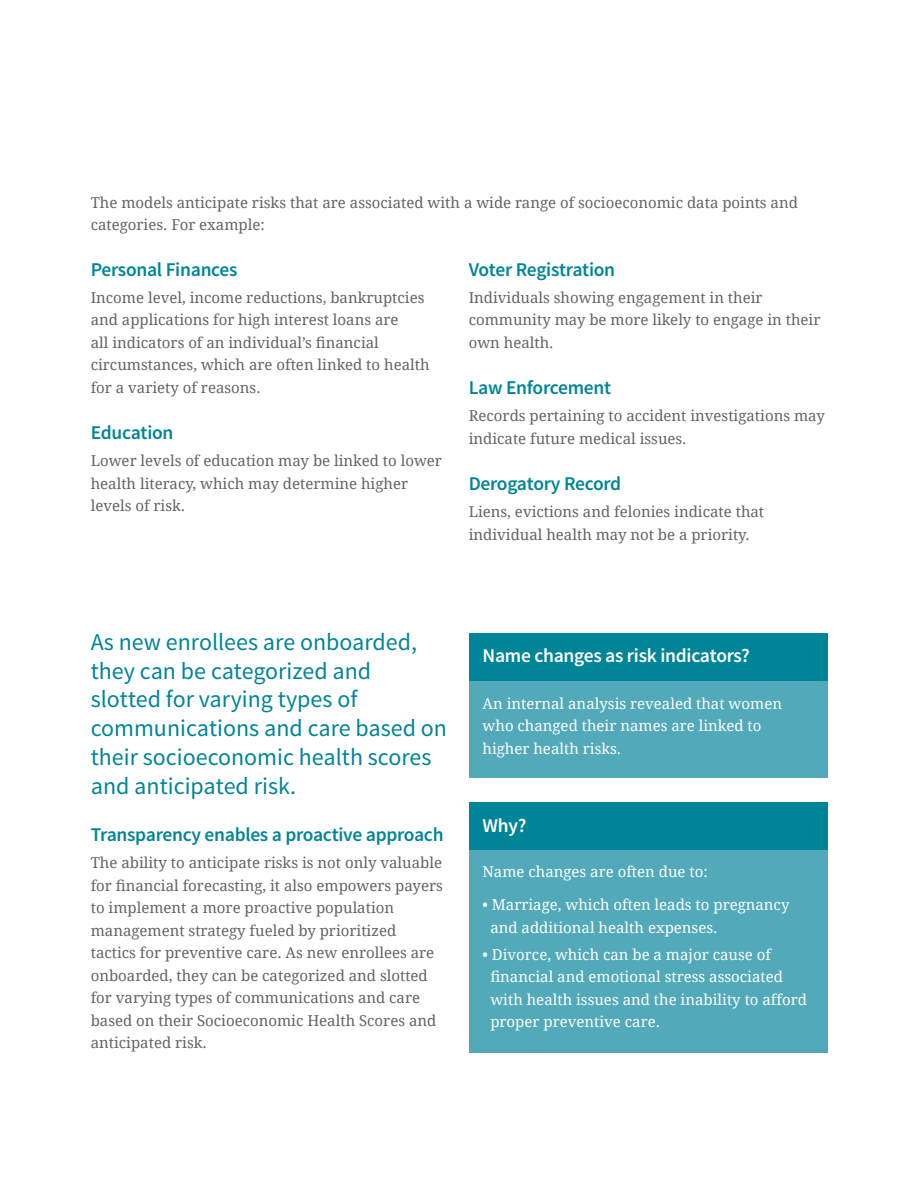
<style>
.page{position:relative;width:918px;height:1188px;background:#fff}
.page>*{position:absolute;margin:0;border:0;box-sizing:border-box;transform-origin:0 0}
.t1{font:24px/28.8px "Source Sans Pro";color:#008598}
.t2{font:600 19.5px "Source Sans Pro";letter-spacing:-.015em;color:#008598}
.t3{font:600 19.5px "Source Sans Pro";letter-spacing:-.015em;color:#fff}
.t4{font:15px/22.5px "Droid Serif";color:#636466}
.t5{font:15px/22.5px "Droid Serif";color:#fff}
</style>
<div class="page">
<div style="left:469px;top:633px;width:358px;height:48px;background:#008598"></div>
<div style="left:469px;top:802px;width:358px;height:48px;background:#008598"></div>
<div style="left:469px;top:681px;width:358px;height:97px;background:#52a9b9"></div>
<div style="left:469px;top:850px;width:358px;height:202px;background:#52a9b9"></div>
<p class="t4" style="left:91px;top:190px;width:709px">The models anticipate risks that are associated with a wide range of socioeconomic data points and categories. For example:</p>
<h2 class="t2" style="left:91px;top:257px;width:148px">Personal Finances</h2>
<p class="t4" style="left:91px;top:286px;width:340px">Income level, income reductions, bankruptcies and applications for high interest loans are<br>all indicators of an individual’s financial circumstances, which are often linked to health for a variety of reasons.</p>
<h2 class="t2" style="left:91px;top:420px;width:84px">Education</h2>
<p class="t4" style="left:91px;top:449px;width:353px">Lower levels of education may be linked to lower health literacy, which may determine higher levels of risk.</p>
<h2 class="t2" style="left:469px;top:257px;width:148px">Voter Registration</h2>
<p class="t4" style="left:469px;top:286px;width:353px">Individuals showing engagement in their community may be more likely to engage in their own health.</p>
<h2 class="t2" style="left:469px;top:375px;width:144px">Law Enforcement</h2>
<p class="t4" style="left:469px;top:404px;width:358px">Records pertaining to accident investigations may indicate future medical issues.</p>
<h2 class="t2" style="left:469px;top:471px;width:154px">Derogatory Record</h2>
<p class="t4" style="left:469px;top:500px;width:297px">Liens, evictions and felonies indicate that individual health may not be a priority.</p>
<h1 class="t1" style="left:91px;top:628px;width:358px">As new enrollees are onboarded, they can be categorized and slotted for varying types of communications and care based on their socioeconomic health scores and anticipated risk.</h1>
<h2 class="t2" style="left:91px;top:822px;width:354px">Transparency enables a proactive approach</h2>
<p class="t4" style="left:91px;top:851px;width:354px">The ability to anticipate risks is not only valuable for financial forecasting, it also empowers payers to implement a more proactive population management strategy fueled by prioritized tactics for preventive care. As new enrollees are onboarded, they can be categorized and slotted for varying types of communications and care based on their Socioeconomic Health Scores and anticipated risk.</p>
<h2 class="t3" style="left:483px;top:644px;width:269px">Name changes as risk indicators?</h2>
<p class="t5" style="left:483px;top:692px;width:301px">An internal analysis revealed that women who changed their names are linked to higher health risks.</p>
<h2 class="t3" style="left:483px;top:813px;width:45px">Why?</h2>
<p class="t5" style="left:483px;top:860px;width:227px">Name changes are often due to:</p>
<p class="t5" style="left:490px;top:893px;width:301px;text-indent:-8px">• Marriage, which often leads to pregnancy and additional health expenses.</p>
<p class="t5" style="left:490px;top:943px;width:318px;text-indent:-8px">• Divorce, which can be a major cause of financial and emotional stress associated with health issues and the inability to afford proper preventive care.</p>
</div>
